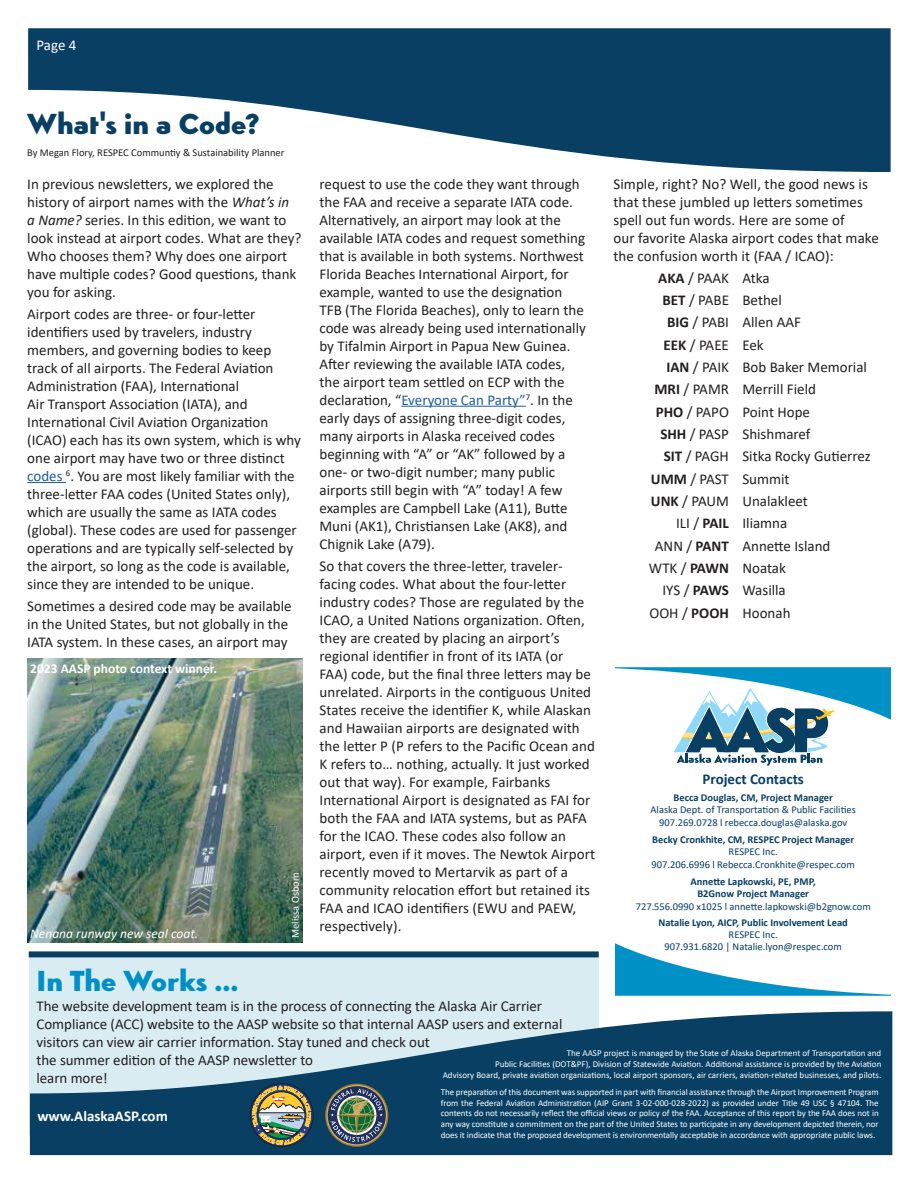
<style>
.page{position:relative;width:918px;height:1188px;background:#fff}
.page>*{position:absolute;margin:0;border:0;box-sizing:border-box;transform-origin:0 0}
.t1{font:900 30px "Simplo";color:#083f63}
.t2{font:900 30px "Simplo";color:#0090c7}
.t3{font:15px/18px "Calibri";color:#231f20}
.t4{font:700 15px "Calibri";color:#fff}
.t5{font:700 15px "Calibri";color:#083f63}
.t6{font:15px "Calibri";color:#fff}
.t7{font:700 13.5px "Calibri";color:#fff}
.t8{font:italic 13.5px "Calibri";color:#fff}
.t9{font:10.5px/12.6px "Calibri";color:#083f63;text-align:center}
.t10{font:700 10.5px/12.6px "Calibri";color:#083f63;text-align:center}
.t11{font:10.5px "Calibri";color:#231f20}
.t12{font:10.5px "Calibri";color:#fff}
.t13{font:9px/10.8px "Calibri";color:#fff;text-align:justify}
.s1{font-style:italic}
.s2{color:#215e9e}
.s3{font-weight:700}
</style>
<div class="page">
<svg style="left:615px;top:943px;width:276px;height:53px"></svg>
<svg style="left:615px;top:667px;width:276px;height:99px"></svg>
<svg style="left:28px;top:28px;width:863px;height:144px;fill:#083f63"></svg>
<div style="left:29px;top:953px;width:570px;height:181px;background:#d9ecf2"></div>
<svg style="left:30px;top:1011px;width:862px;height:144px;fill:#083f63"></svg>
<svg style="left:325px;top:1084px;width:63px;height:63px;background:#536967"></svg>
<div style="left:250px;top:1083px;width:64px;height:64px;border:1px solid #231f20;border-radius:50%"></div>
<svg style="left:252px;top:1085px;width:59px;height:60px;background:#868a6d"></svg>
<div style="left:29px;top:951px;width:570px;height:6px;background:#083f63"></div>
<hr style="left:27px;top:482px;width:39px;height:1px;background:#215e9e">
<hr style="left:401px;top:406px;width:125px;height:1px;background:#215e9e">
<img style="left:27px;top:659px;width:276px;height:283px">
<p class="t6" style="left:37px;top:35px;width:42px">Page 4</p>
<h1 class="t1" style="left:27px;top:106px;width:233px">What's in a Code?</h1>
<p class="t11" style="left:27px;top:145px;width:259px">By Megan Flory, RESPEC Communtiy &amp; Sustainability Planner</p>
<p class="t3" style="left:27px;top:174px;width:276px">In previous newsletters, we explored the history of airport names with the <span class="s1">What’s in<br>a Name?</span> series. In this edition, we want to look instead at airport codes. What are they?<br>Who chooses them? Why does one airport have multiple codes? Good questions, thank you for asking.</p>
<p class="t3" style="left:27px;top:304px;width:275px">Airport codes are three- or four-letter identifiers used by travelers, industry members, and governing bodies to keep track of all airports. The Federal Aviation Administration (FAA), International<br>Air Transport Association (IATA), and International Civil Aviation Organization (ICAO) each has its own system, which is why one airport may have two or three distinct <span class="s2">codes</span> <sup>6</sup>. You are most likely familiar with the three-letter FAA codes (United States only), which are usually the same as IATA codes (global). These codes are used for passenger operations and are typically self-selected by the airport, so long as the code is available, since they are intended to be unique.</p>
<p class="t3" style="left:27px;top:597px;width:266px">Sometimes a desired code may be available in the United States, but not globally in the<br>IATA system. In these cases, an airport may</p>
<p class="t7" style="left:30px;top:659px;width:188px">2023 AASP photo context winner.</p>
<p class="t8" style="left:30px;top:924px;width:170px">Nenana runway new seal coat.</p>
<p class="t12" style="left:288px;top:938px;width:67px;rotate:-90deg">Melissa Osborn</p>
<p class="t3" style="left:320px;top:174px;width:268px">request to use the code they want through the FAA and receive a separate IATA code.<br>Alternatively, an airport may look at the available IATA codes and request something that is available in both systems. Northwest Florida Beaches International Airport, for example, wanted to use the designation TFB (The Florida Beaches), only to learn the code was already being used internationally by Tifalmin Airport in Papua New Guinea.<br>After reviewing the available IATA codes, the airport team settled on ECP with the declaration, “<span class="s2">Everyone Can Party”</span><sup>7</sup>. In the early days of assigning three-digit codes, many airports in Alaska received codes beginning with “A” or “AK” followed by a one- or two-digit number; many public airports still begin with “A” today! A few examples are Campbell Lake (A11), Butte Muni (AK1), Christiansen Lake (AK8), and Chignik Lake (A79).</p>
<p class="t3" style="left:320px;top:556px;width:277px">So that covers the three-letter, traveler&shy;facing codes. What about the four-letter industry codes? Those are regulated by the ICAO, a United Nations organization. Often, they are created by placing an airport’s regional identifier in front of its IATA (or FAA) code, but the final three letters may be unrelated. Airports in the contiguous United States receive the identifier K, while Alaskan and Hawaiian airports are designated with the letter P (P refers to the Pacific Ocean and K refers to… nothing, actually. It just worked out that way). For example, Fairbanks International Airport is designated as FAI for both the FAA and IATA systems, but as PAFA for the ICAO. These codes also follow an airport, even if it moves. The Newtok Airport recently moved to Mertarvik as part of a community relocation effort but retained its FAA and ICAO identifiers (EWU and PAEW, respectively).</p>
<p class="t3" style="left:614px;top:174px;width:267px">Simple, right? No? Well, the good news is that these jumbled up letters sometimes spell out fun words. Here are some of<br>our favorite Alaska airport codes that make the confusion worth it (FAA / ICAO):</p>
<p class="t3" style="left:658px;top:268px;width:113px"><span class="s3">AKA</span> / PAAK Atka</p>
<p class="t3" style="left:662px;top:291px;width:121px"><span class="s3">BET</span> / PABE Bethel</p>
<p class="t3" style="left:667px;top:313px;width:135px"><span class="s3">BIG</span> / PABI Allen AAF</p>
<p class="t3" style="left:664px;top:335px;width:102px"><span class="s3">EEK</span> / PAEE Eek</p>
<p class="t3" style="left:667px;top:358px;width:202px"><span class="s3">IAN</span> / PAIK Bob Baker Memorial</p>
<p class="t3" style="left:655px;top:380px;width:163px"><span class="s3">MRI</span> / PAMR Merrill Field</p>
<p class="t3" style="left:656px;top:402px;width:156px"><span class="s3">PHO</span> / PAPO Point Hope</p>
<p class="t3" style="left:660px;top:425px;width:152px"><span class="s3">SHH</span> / PASP Shishmaref</p>
<p class="t3" style="left:664px;top:447px;width:208px"><span class="s3">SIT</span> / PAGH Sitka Rocky Gutierrez</p>
<p class="t3" style="left:651px;top:469px;width:140px"><span class="s3">UMM</span> / PAST Summit</p>
<p class="t3" style="left:651px;top:492px;width:158px"><span class="s3">UNK</span> / PAUM Unalakleet</p>
<p class="t3" style="left:676px;top:514px;width:113px">ILI / <span class="s3">PAIL</span> Iliamna</p>
<p class="t3" style="left:655px;top:536px;width:177px">ANN / <span class="s3">PANT</span> Annette Island</p>
<p class="t3" style="left:649px;top:559px;width:138px">WTK / <span class="s3">PAWN</span> Noatak</p>
<p class="t3" style="left:662px;top:581px;width:125px">IYS / <span class="s3">PAWS</span> Wasilla</p>
<p class="t3" style="left:649px;top:603px;width:143px">OOH / <span class="s3">POOH</span> Hoonah</p>
<p class="t5" style="left:703px;top:768px;width:103px">Project Contacts</p>
<p class="t10" style="left:674px;top:791px;width:161px">Becca Douglas, CM, Project Manager</p>
<p class="t9" style="left:651px;top:803px;width:207px">Alaska Dept. of Transportation &amp; Public Facilities<br>907.269.0728 l rebecca.douglas@alaska.gov</p>
<p class="t10" style="left:652px;top:833px;width:203px">Becky Cronkhite, CM, RESPEC Project Manager</p>
<p class="t9" style="left:652px;top:845px;width:205px">RESPEC Inc.<br>907.206.6996 l Rebecca.Cronkhite@respec.com</p>
<p class="t10" style="left:691px;top:875px;width:127px">Annette Lapkowski, PE, PMP,<br>B2Gnow Project Manager</p>
<p class="t9" style="left:636px;top:900px;width:237px">727.556.0990 x1025 l annette.lapkowski@b2gnow.com</p>
<p class="t10" style="left:659px;top:916px;width:191px">Natalie Lyon, AICP, Public Involvement Lead</p>
<p class="t9" style="left:665px;top:929px;width:179px;line-height:12px">RESPEC Inc.<br>907.931.6820 | Natalie.lyon@respec.com</p>
<h1 class="t2" style="left:37px;top:963px;width:203px">In The Works ...</h1>
<p class="t3" style="left:37px;top:997px;width:527px">The website development team is in the process of connecting the Alaska Air Carrier Compliance (ACC) website to the AASP website so that internal AASP users and external visitors can view air carrier information. Stay tuned and check out<br>the summer edition of the AASP newsletter to<br>learn more!</p>
<p class="t13" style="left:443px;top:1048px;width:440px;text-align:right">The AASP project is managed by the State of Alaska Department of Transportation and<br>Public Facilities (DOT&amp;PF), Division of Statewide Aviation. Additional assistance is provided by the Aviation<br>Advisory Board, private aviation organizations, local airport sponsors, air carriers, aviation-related businesses, and pilots.</p>
<p class="t4" style="left:37px;top:1106px;width:132px">www.AlaskaASP.com</p>
<p class="t13" style="left:441px;top:1086px;width:439px">The preparation of this document was supported in part with financial assistance through the Airport Improvement Program from the Federal Aviation Administration (AIP Grant 3-02-000-028-2022) as provided under Title 49 USC § 47104. The contents do not necessarily reflect the official views or policy of the FAA. Acceptance of this report by the FAA does not in any way constitute a commitment on the part of the United States to participate in any development depicted therein, nor does it indicate that the proposed development is environmentally acceptable in accordance with appropriate public laws.</p>
</div>
